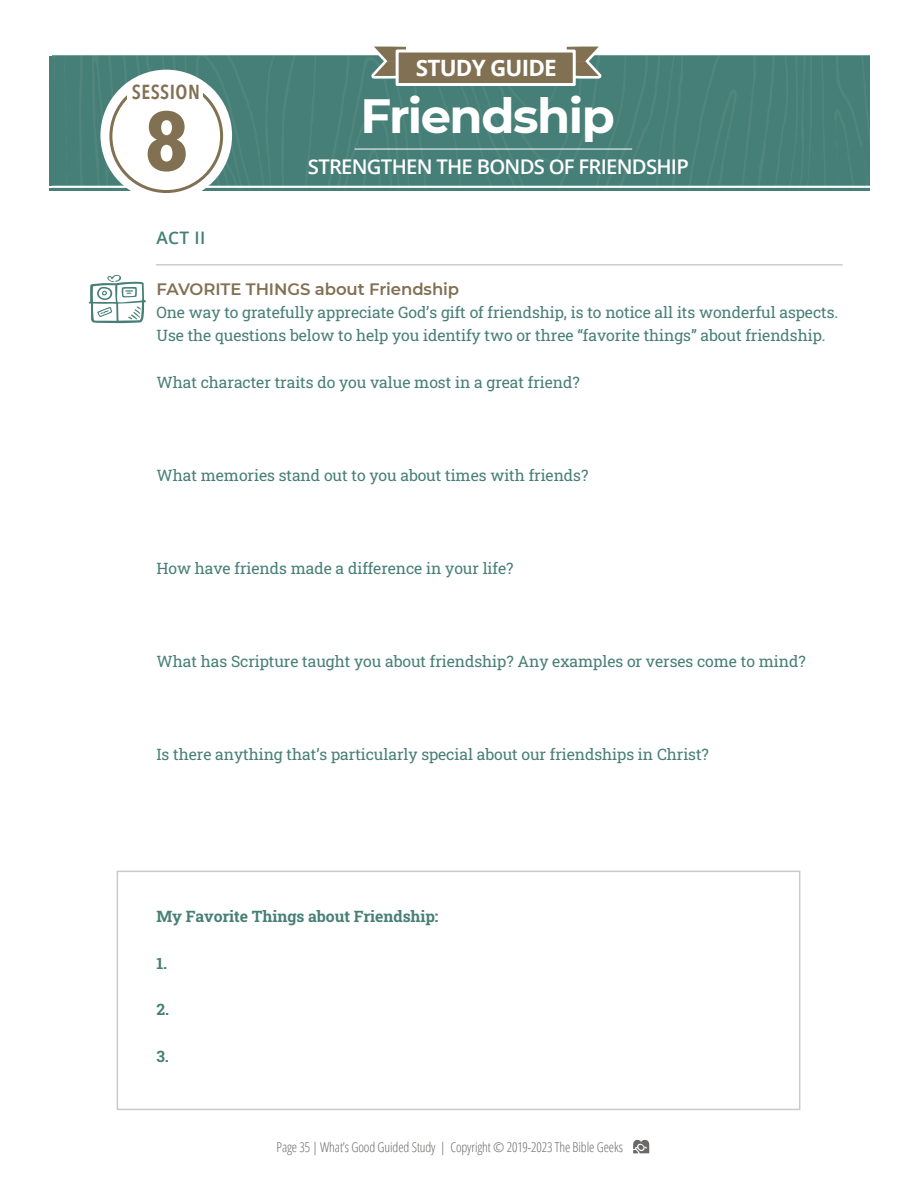
<style>
.page{position:relative;width:918px;height:1188px;background:#fff}
.page>*{position:absolute;margin:0;border:0;box-sizing:border-box;transform-origin:0 0}
.t1{font:700 82.5px "Avenir Next Condensed";color:#817052}
.t2{font:700 48px "Montserrat";letter-spacing:-.03em;color:#fff}
.t3{font:700 22.5px "Open Sans";letter-spacing:-.035em;color:#fff}
.t4{font:600 20.25px "Open Sans";letter-spacing:-.035em;color:#fff}
.t5{font:600 20.25px "Avenir Next Condensed";letter-spacing:.02em;color:#817052}
.t6{font:600 17.25px "Open Sans";color:#447f77}
.t7{font:600 16.5px "Montserrat";letter-spacing:-.005em;color:#817052}
.t8{font:15.75px/23.2px "Roboto Slab";letter-spacing:-.005em;color:#477f76}
.t9{font:700 15.75px "Roboto Slab";letter-spacing:-.005em;color:#477f76}
.t10{font:300 13.5px "Open Sans Condensed";letter-spacing:-.01em;color:#6a6968}
</style>
<div class="page">
<hr style="left:49px;top:188px;width:820px;height:2px;background:#477f76">
<img style="left:52px;top:55px;width:817px;height:134px">
<svg style="left:633px;top:1140px;width:16px;height:13px"></svg>
<hr style="left:156px;top:264px;width:686px;height:2px;background:#cbcbcb">
<hr style="left:355px;top:149px;width:277px;height:1px;background:#fff">
<div style="left:100px;top:70px;width:132px;height:131px;background:#fff;border-radius:50%"></div>
<div style="left:109px;top:79px;width:114px;height:114px;border:3px solid #817052;border-radius:50%"></div>
<div style="left:128px;top:88px;width:75px;height:22px;background:#fff"></div>
<div style="left:148px;top:79px;width:36px;height:21px;background:#fff"></div>
<div style="left:136px;top:82px;width:61px;height:22px;background:#fff"></div>
<svg style="left:567px;top:46px;width:44px;height:35px"></svg>
<svg style="left:362px;top:46px;width:44px;height:35px"></svg>
<div style="left:396px;top:50px;width:180px;height:36px;background:#817052;border:3px solid #fff"></div>
<svg style="left:89px;top:275px;width:57px;height:48px"></svg>
<div style="left:117px;top:871px;width:683px;height:239px;border:2px solid #cbcbcb"></div>
<p class="t5" style="left:132px;top:79px;width:69px">SESSION</p>
<h1 class="t1" style="left:145px;top:88px;width:45px">8</h1>
<h3 class="t3" style="left:416px;top:59px;width:142px">STUDY GUIDE</h3>
<h2 class="t2" style="left:360px;top:87px;width:256px">Friendship</h2>
<p class="t4" style="left:308px;top:158px;width:382px">STRENGTHEN THE BONDS OF FRIENDSHIP</p>
<p class="t6" style="left:156px;top:231px;width:51px">ACT II</p>
<p class="t7" style="left:156px;top:279px;width:304px">FAVORITE THINGS about Friendship</p>
<p class="t8" style="left:156px;top:300px;width:683px">One way to gratefully appreciate God’s gift of friendship, is to notice all its wonderful aspects.<br>Use the questions below to help you identify two or three “favorite things” about friendship.</p>
<p class="t8" style="left:156px;top:370px;width:425px">What character traits do you value most in a great friend?</p>
<p class="t8" style="left:156px;top:463px;width:433px">What memories stand out to you about times with friends?</p>
<p class="t8" style="left:156px;top:556px;width:359px">How have friends made a difference in your life?</p>
<p class="t8" style="left:156px;top:649px;width:651px">What has Scripture taught you about friendship? Any examples or verses come to mind?</p>
<p class="t8" style="left:156px;top:742px;width:554px">Is there anything that’s particularly special about our friendships in Christ?</p>
<p class="t9" style="left:156px;top:906px;width:284px">My Favorite Things about Friendship:</p>
<p class="t9" style="left:156px;top:952px;width:12px">1.</p>
<p class="t9" style="left:156px;top:999px;width:14px">2.</p>
<p class="t9" style="left:156px;top:1045px;width:14px">3.</p>
<p class="t10" style="left:277px;top:1142px;width:348px">Page 35 | What’s Good Guided Study | Copyright © 2019-2023 The Bible Geeks</p>
</div>
